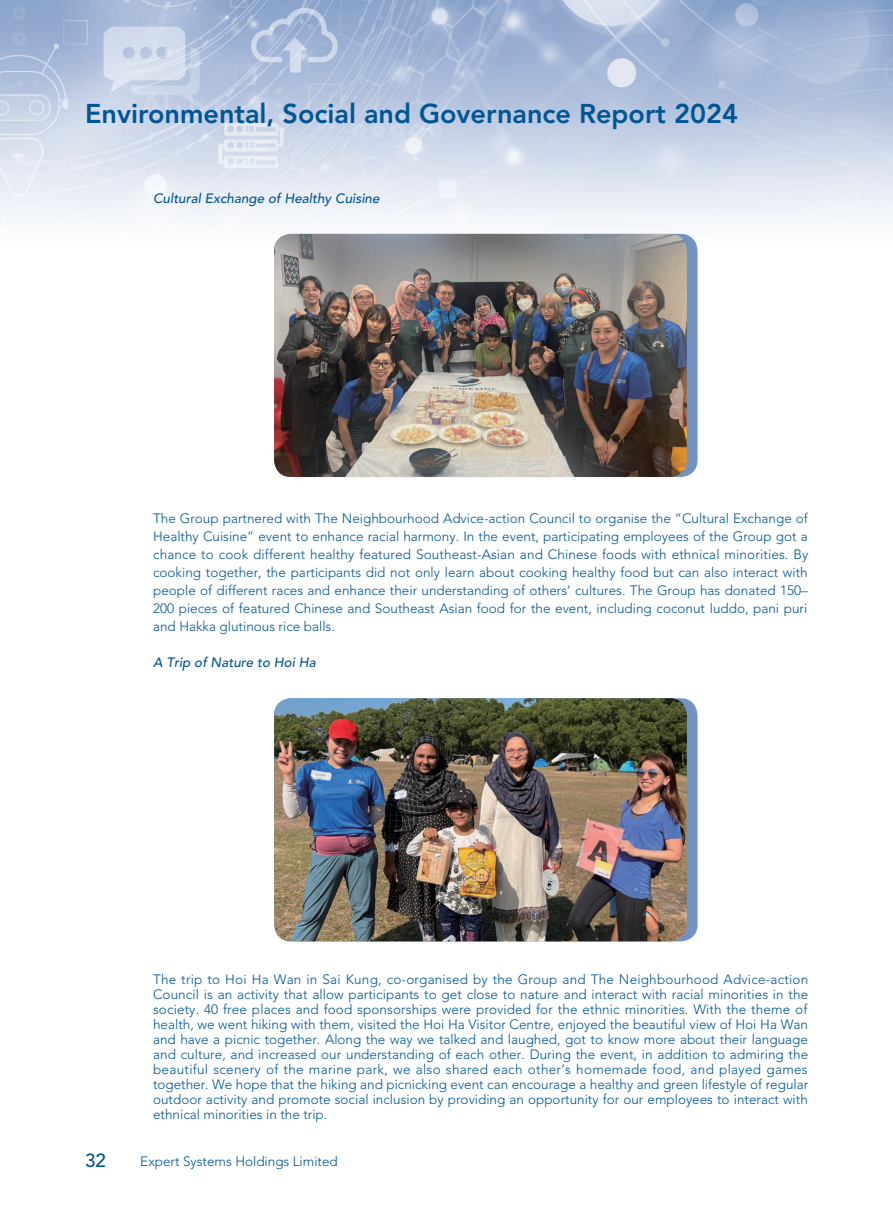
<style>
.page{position:relative;width:893px;height:1212px;background:#fff}
.page>*{position:absolute;margin:0;border:0;box-sizing:border-box;transform-origin:0 0}
.t1{font:800 27px "Avenir LT Std";color:#005594}
.t2{font:500 18.75px "Avenir LT Std";color:#005594}
._00_txt{font:300 13.5px/15px "Avenir LT Std";color:#005594;text-align:justify}
._03_H3{font:italic 500 13.5px "Avenir LT Std";color:#005594}
</style>
<div class="page">
<img style="left:0;top:0;width:893px;height:478px">
<div style="left:274px;top:698px;width:423px;height:243px;background:#7293c1;border-radius:17px"></div>
<div style="left:274px;top:234px;width:423px;height:243px;background:#7293c1;border-radius:17px"></div>
<img style="left:274px;top:234px;width:413px;height:243px">
<img style="left:274px;top:698px;width:413px;height:243px">
<h1 class="t1" style="left:85px;top:98px;width:654px">Environmental, Social and Governance Report 2024</h1>
<p class="_03_H3" style="left:153px;top:190px;width:228px">Cultural Exchange of Healthy Cuisine</p>
<p class="_00_txt" style="left:153px;top:509px;width:657px;line-height:18px">The Group partnered with The Neighbourhood Advice-action Council to organise the “Cultural Exchange of Healthy Cuisine” event to enhance racial harmony. In the event, participating employees of the Group got a chance to cook different healthy featured Southeast-Asian and Chinese foods with ethnical minorities. By cooking together, the participants did not only learn about cooking healthy food but can also interact with people of different races and enhance their understanding of others’ cultures. The Group has donated 150– 200 pieces of featured Chinese and Southeast Asian food for the event, including coconut luddo, pani puri and Hakka glutinous rice balls.</p>
<p class="_03_H3" style="left:153px;top:654px;width:164px">A Trip of Nature to Hoi Ha</p>
<p class="_00_txt" style="left:153px;top:972px;width:657px">The trip to Hoi Ha Wan in Sai Kung, co-organised by the Group and The Neighbourhood Advice-action Council is an activity that allow participants to get close to nature and interact with racial minorities in the society. 40 free places and food sponsorships were provided for the ethnic minorities. With the theme of health, we went hiking with them, visited the Hoi Ha Visitor Centre, enjoyed the beautiful view of Hoi Ha Wan and have a picnic together. Along the way we talked and laughed, got to know more about their language and culture, and increased our understanding of each other. During the event, in addition to admiring the beautiful scenery of the marine park, we also shared each other’s homemade food, and played games together. We hope that the hiking and picnicking event can encourage a healthy and green lifestyle of regular outdoor activity and promote social inclusion by providing an opportunity for our employees to interact with ethnical minorities in the trip.</p>
<h2 class="t2" style="left:85px;top:1149px;width:22px">32</h2>
<p class="_00_txt" style="left:140px;top:1154px;width:199px">Expert Systems Holdings Limited</p>
</div>
